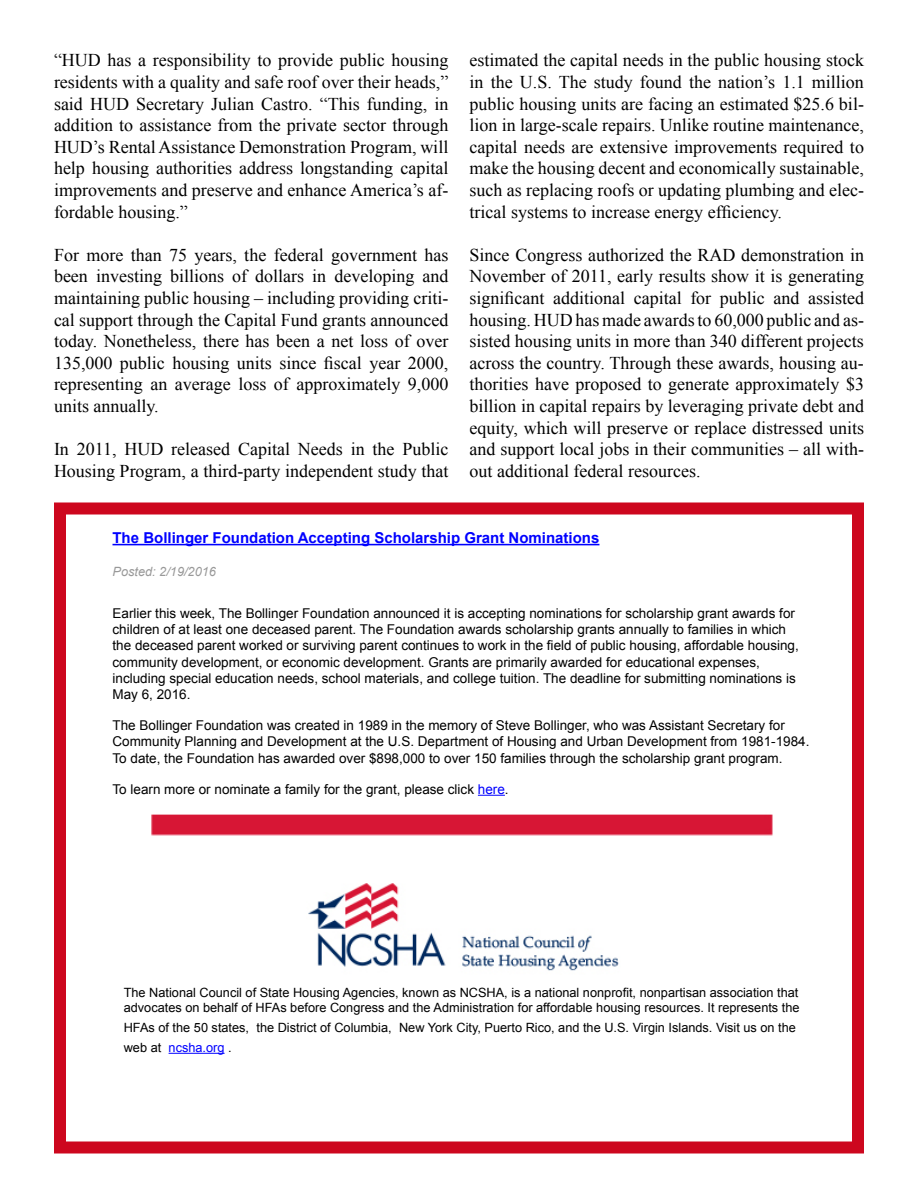
<style>
.page{position:relative;width:918px;height:1188px;background:#fff}
.page>*{position:absolute;margin:0;border:0;box-sizing:border-box;transform-origin:0 0}
.t1{font:18px/21.6px "Times New Roman";color:#000;text-align:justify}
.t2{font:700 15px "Arial";color:#00f}
.t3{font:13.5px/16.2px "Arial";color:#000}
.t4{font:12.75px/15.3px "Arial";color:#000}
.t5{font:italic 12.75px "Arial";color:#999}
.s1{color:#00f}
</style>
<div class="page">
<hr style="left:112px;top:544px;width:487px;height:1px;background:#00f">
<svg style="left:478px;top:795px;width:27px;height:1px"></svg>
<img style="left:151px;top:814px;width:622px;height:22px">
<img style="left:308px;top:883px;width:311px;height:88px">
<hr style="left:169px;top:1053px;width:56px;height:1px;background:#00f">
<div style="left:54px;top:502px;width:810px;height:652px;border:12px solid #cd071e"></div>
<p class="t1" style="left:54px;top:49px;width:396px">“HUD has a responsibility to provide public housing residents with a quality and safe roof over their heads,” said HUD Secretary Julian Castro. “This funding, in addition to assistance from the private sector through HUD’s Rental Assistance Demonstration Program, will help housing authorities address longstanding capital improvements and preserve and enhance America’s af&shy;fordable housing.”</p>
<p class="t1" style="left:54px;top:244px;width:396px">For more than 75 years, the federal government has been investing billions of dollars in developing and maintaining public housing – including providing criti&shy;cal support through the Capital Fund grants announced today. Nonetheless, there has been a net loss of over 135,000 public housing units since fiscal year 2000, representing an average loss of approximately 9,000 units annually.</p>
<p class="t1" style="left:54px;top:438px;width:396px">In 2011, HUD released Capital Needs in the Public<br>Housing Program, a third-party independent study that</p>
<p class="t1" style="left:470px;top:49px;width:396px">estimated the capital needs in the public housing stock in the U.S. The study found the nation’s 1.1 million public housing units are facing an estimated $25.6 bil&shy;lion in large-scale repairs. Unlike routine maintenance, capital needs are extensive improvements required to make the housing decent and economically sustainable, such as replacing roofs or updating plumbing and elec&shy;trical systems to increase energy efficiency.</p>
<p class="t1" style="left:470px;top:244px;width:396px">Since Congress authorized the RAD demonstration in November of 2011, early results show it is generating significant additional capital for public and assisted housing. HUD has made awards to 60,000 public and as&shy;sisted housing units in more than 340 different projects across the country. Through these awards, housing au&shy;thorities have proposed to generate approximately $3 billion in capital repairs by leveraging private debt and equity, which will preserve or replace distressed units and support local jobs in their communities – all with&shy;out additional federal resources.</p>
<p class="t2" style="left:112px;top:528px;width:488px">The Bollinger Foundation Accepting Scholarship Grant Nominations</p>
<p class="t5" style="left:112px;top:564px;width:105px">Posted: 2/19/2016</p>
<p class="t3" style="left:112px;top:605px;width:688px">Earlier this week, The Bollinger Foundation announced it is accepting nominations for scholarship grant awards for children of at least one deceased parent. The Foundation awards scholarship grants annually to families in which the deceased parent worked or surviving parent continues to work in the field of public housing, affordable housing, community development, or economic development. Grants are primarily awarded for educational expenses, including special education needs, school materials, and college tuition. The deadline for submitting nominations is May 6, 2016.</p>
<p class="t3" style="left:112px;top:718px;width:699px">The Bollinger Foundation was created in 1989 in the memory of Steve Bollinger, who was Assistant Secretary for<br>Community Planning and Development at the U.S. Department of Housing and Urban Development from 1981-1984.<br>To date, the Foundation has awarded over $898,000 to over 150 families through the scholarship grant program.</p>
<p class="t3" style="left:112px;top:781px;width:398px">To learn more or nominate a family for the grant, please click <span class="s1">here</span>.</p>
<p class="t4" style="left:124px;top:985px;width:677px">The National Council of State Housing Agencies, known as NCSHA, is a national nonprofit, nonpartisan association that advocates on behalf of HFAs before Congress and the Administration for affordable housing resources. It represents the</p>
<p class="t4" style="left:124px;top:1018px;width:674px;line-height:19.8px">HFAs of the 50 states, the District of Columbia, New York City, Puerto Rico, and the U.S. Virgin Islands. Visit us on the web at <span class="s1">ncsha.org</span> .</p>
</div>
